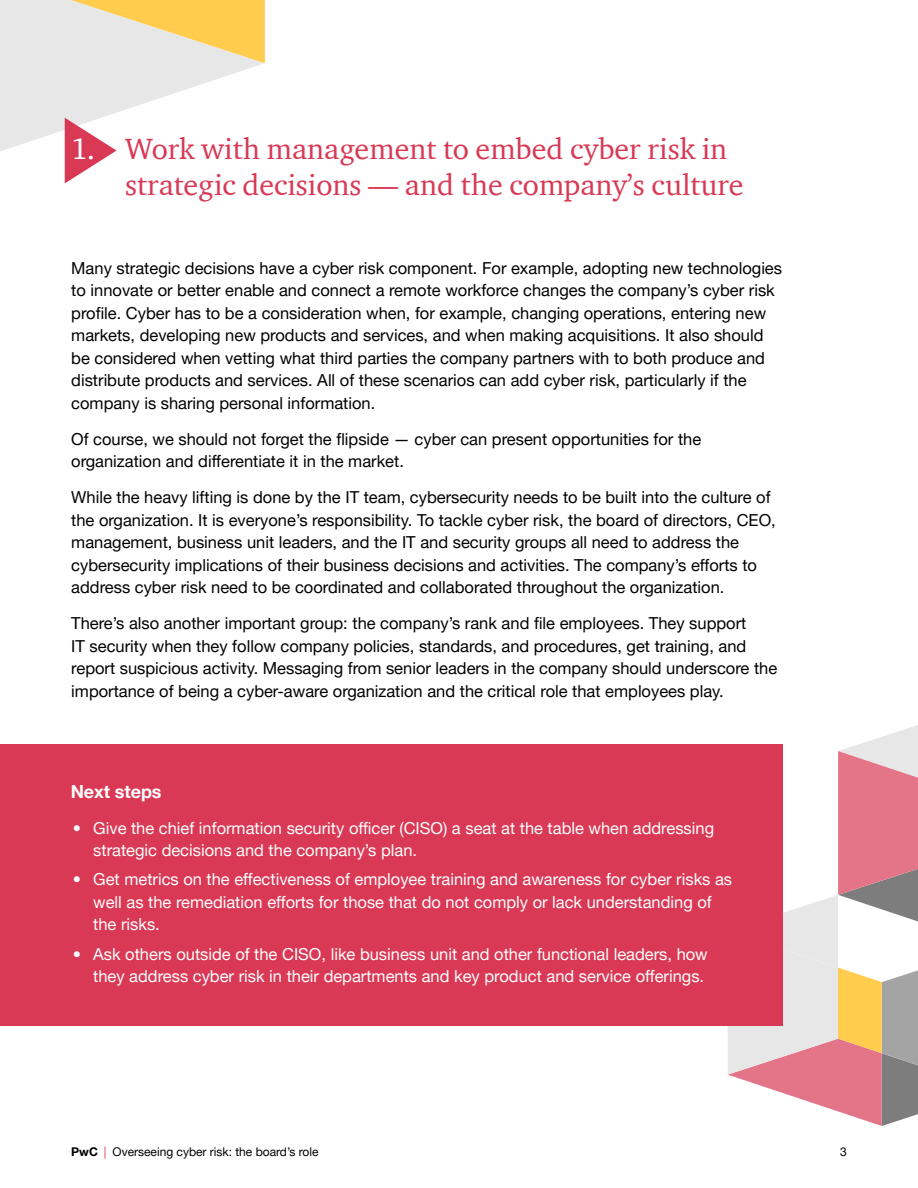
<style>
.page{position:relative;width:918px;height:1188px;background:#fff}
.page>*{position:absolute;margin:0;border:0;box-sizing:border-box;transform-origin:0 0}
.t1{font:30px/36px "ITC Charter Com";color:#d93954}
.t2{font:700 18px "Helvetica Neue LT Pro";letter-spacing:-.005em;color:#fff}
.t3{font:16.5px/22.5px "Helvetica Neue LT Pro";color:#000}
.t4{font:16.5px/22.5px "Helvetica Neue LT Pro";color:#fff}
.t5{font:12px "Helvetica Neue LT Pro";color:#000}
.s1{color:#fff}
.s2{font-weight:700}
.s3{color:#d93954}
</style>
<div class="page">
<svg style="left:728px;top:725px;width:190px;height:401px"></svg>
<svg style="left:0;top:63px;width:265px;height:109px"></svg>
<svg style="left:0;top:0;width:265px;height:63px;background:#efddae"></svg>
<svg style="left:65px;top:118px;width:52px;height:65px"></svg>
<div style="left:0;top:744px;width:782px;height:282px;background:#d93954"></div>
<h1 class="t1" style="left:125px;top:130px;width:620px;text-indent:-54px"><span class="s1">1.</span> Work with management to embed cyber risk in strategic decisions — and the company’s culture</h1>
<p class="t3" style="left:71px;top:256px;width:712px">Many strategic decisions have a cyber risk component. For example, adopting new technologies to innovate or better enable and connect a remote workforce changes the company’s cyber risk profile. Cyber has to be a consideration when, for example, changing operations, entering new markets, developing new products and services, and when making acquisitions. It also should be considered when vetting what third parties the company partners with to both produce and distribute products and services. All of these scenarios can add cyber risk, particularly if the company is sharing personal information.</p>
<p class="t3" style="left:71px;top:427px;width:631px">Of course, we should not forget the flipside — cyber can present opportunities for the organization and differentiate it in the market.</p>
<p class="t3" style="left:71px;top:486px;width:706px">While the heavy lifting is done by the IT team, cybersecurity needs to be built into the culture of the organization. It is everyone’s responsibility. To tackle cyber risk, the board of directors, CEO, management, business unit leaders, and the IT and security groups all need to address the cybersecurity implications of their business decisions and activities. The company’s efforts to address cyber risk need to be coordinated and collaborated throughout the organization.</p>
<p class="t3" style="left:71px;top:612px;width:707px">There’s also another important group: the company’s rank and file employees. They support<br>IT security when they follow company policies, standards, and procedures, get training, and report suspicious activity. Messaging from senior leaders in the company should underscore the importance of being a cyber-aware organization and the critical role that employees play.</p>
<p class="t2" style="left:71px;top:780px;width:92px">Next steps</p>
<p class="t4" style="left:93px;top:816px;width:622px;text-indent:-20px">• Give the chief information security officer (CISO) a seat at the table when addressing strategic decisions and the company’s plan.</p>
<p class="t4" style="left:93px;top:868px;width:640px;text-indent:-20px">• Get metrics on the effectiveness of employee training and awareness for cyber risks as well as the remediation efforts for those that do not comply or lack understanding of the risks.</p>
<p class="t4" style="left:73px;top:942px;width:636px;text-align:right">• Ask others outside of the CISO, like business unit and other functional leaders, how they address cyber risk in their departments and key product and service offerings.</p>
<p class="t5" style="left:71px;top:1144px;width:249px"><span class="s2">PwC</span> <span class="s3">|</span> Overseeing cyber risk: the board’s role</p>
<p class="t5" style="left:840px;top:1144px;width:8px">3</p>
</div>
